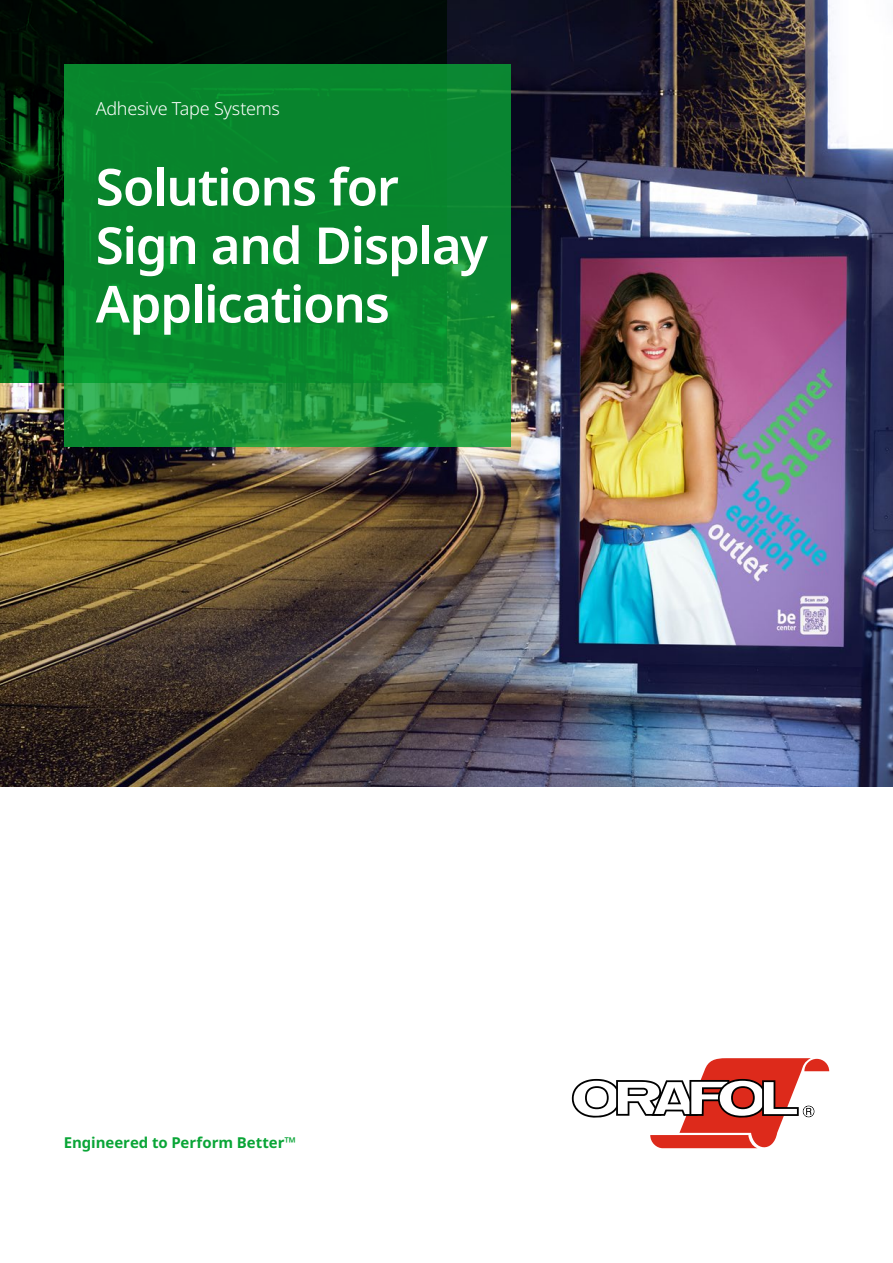
<style>
.page{position:relative;width:893px;height:1263px;background:#fff}
.page>*{position:absolute;margin:0;border:0;box-sizing:border-box;transform-origin:0 0}
.t1{font:600 51px/58.5px "Noto Sans";letter-spacing:-.025em;color:#fff}
.t2{font:300 18px "Noto Sans";letter-spacing:-.015em;color:#fff}
.t3{font:700 15px "Noto Sans";color:#0aa537}
</style>
<div class="page">
<svg style="left:572px;top:1058px;width:257px;height:91px"></svg>
<img style="left:0;top:0;width:893px;height:787px">
<svg style="left:0;top:0;width:446px;height:383px;background:#011807"></svg>
<svg style="left:64px;top:64px;width:446px;height:382px;background:#0c8a30"></svg>
<p class="t2" style="left:96px;top:96px;width:186px">Adhesive Tape Systems</p>
<p class="t1" style="left:96px;top:159px;width:394px">Solutions for<br>Sign and Display<br>Applications</p>
<p class="t3" style="left:64px;top:1132px;width:234px">Engineered to Perform Better™</p>
</div>
